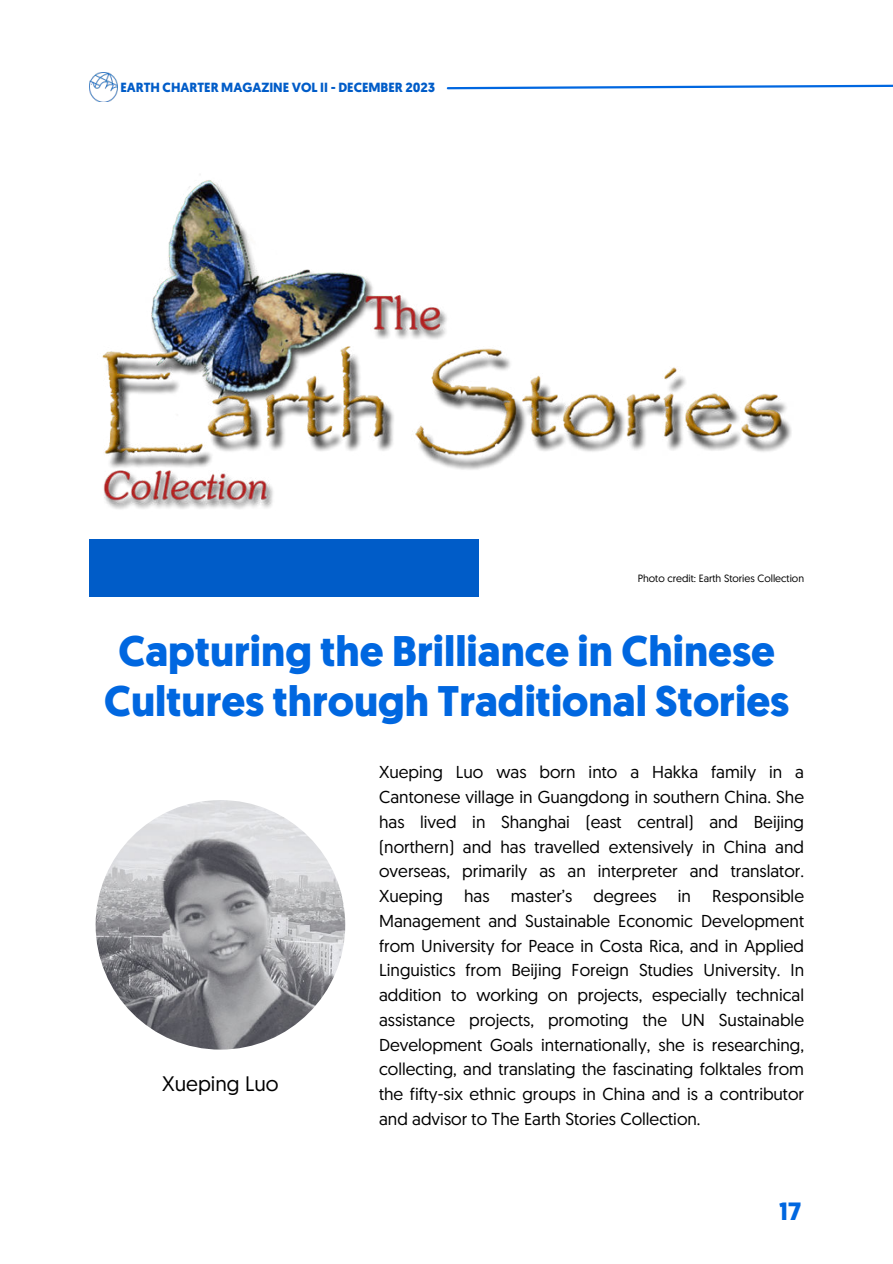
<style>
.page{position:relative;width:893px;height:1264px;background:#fff}
.page>*{position:absolute;margin:0;border:0;box-sizing:border-box;transform-origin:0 0}
.t1{font:700 42.75px/49.5px "Geomanist";color:#0067e0;text-align:center}
.t2{font:700 24.9px "Geomanist";color:#0067e0}
.t3{font:21px "Geomanist";color:#000}
.t4{font:17.25px/24.8px "Geomanist";color:#000;text-align:justify}
.t5{font:700 13.2px "Geomanist";color:#005cc8}
.t6{font:10.5px "Geomanist";color:#000}
</style>
<div class="page">
<img style="left:96px;top:800px;width:249px;height:249px;border-radius:50%">
<div style="left:89px;top:539px;width:390px;height:57px;background:#005cc8"></div>
<img style="left:89px;top:73px;width:29px;height:28px">
<svg style="left:446px;top:84px;width:446px;height:6px"></svg>
<img style="left:102px;top:180px;width:690px;height:329px">
<p class="t5" style="left:120px;top:78px;width:316px">EARTH CHARTER MAGAZINE VOL II - DECEMBER 2023</p>
<p class="t6" style="left:637px;top:571px;width:168px">Photo credit: Earth Stories Collection</p>
<h1 class="t1" style="left:104px;top:626px;width:686px">Capturing the Brilliance in Chinese<br>Cultures through Traditional Stories</h1>
<p class="t3" style="left:162px;top:1069px;width:118px">Xueping Luo</p>
<p class="t4" style="left:379px;top:759px;width:426px">Xueping Luo was born into a Hakka family in a Cantonese village in Guangdong in southern China. She has lived in Shanghai (east central) and Beijing (northern) and has travelled extensively in China and overseas, primarily as an interpreter and translator.<br>Xueping has master’s degrees in Responsible Management and Sustainable Economic Development from University for Peace in Costa Rica, and in Applied Linguistics from Beijing Foreign Studies University. In addition to working on projects, especially technical assistance projects, promoting the UN Sustainable Development Goals internationally, she is researching, collecting, and translating the fascinating folktales from the fifty-six ethnic groups in China and is a contributor and advisor to The Earth Stories Collection.</p>
<h2 class="t2" style="left:779px;top:1195px;width:23px">17</h2>
</div>
